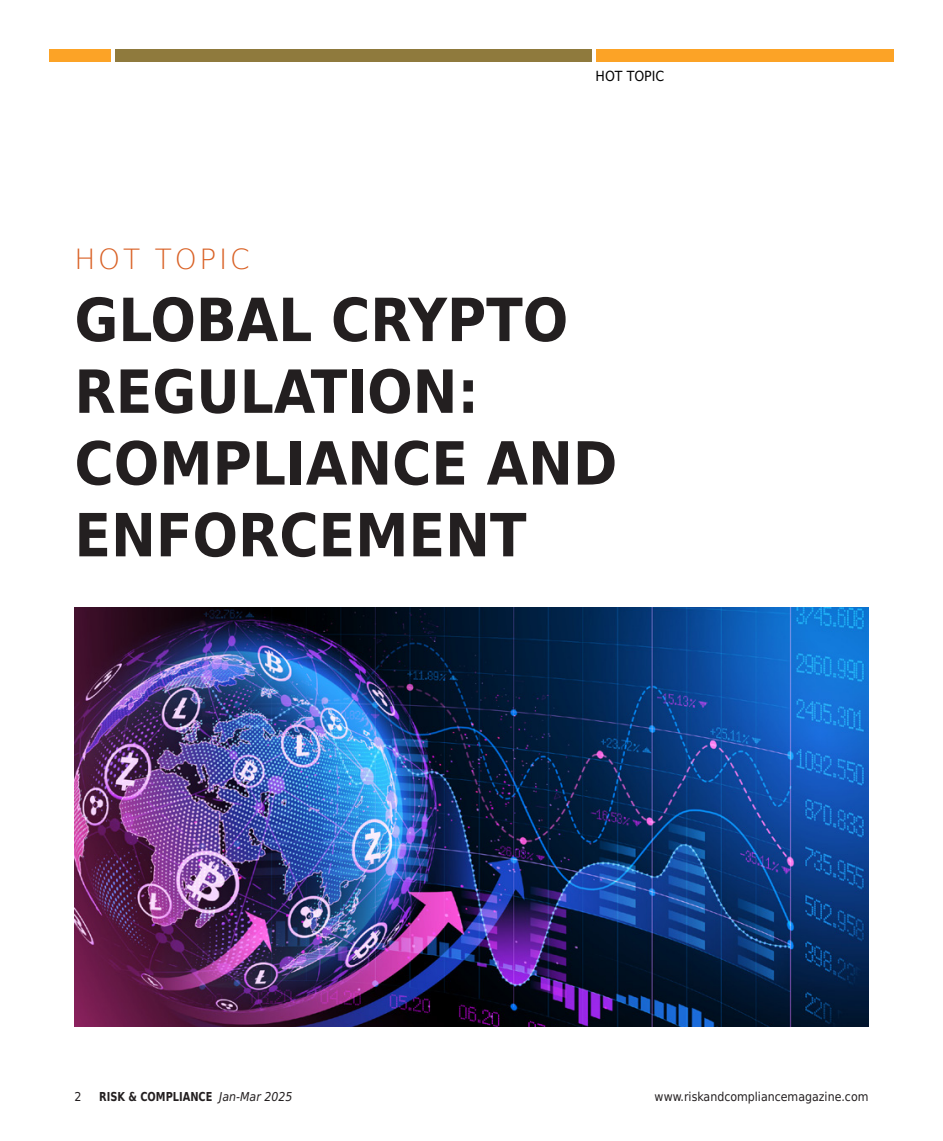
<style>
.page{position:relative;width:943px;height:1141px;background:#fff}
.page>*{position:absolute;margin:0;border:0;box-sizing:border-box;transform-origin:0 0}
.t1{font:700 59.5px/71.8px "DejaVu Sans Condensed";color:#231f20}
.t2{font:200 28px "DejaVu Sans";letter-spacing:.1em;color:#d96125}
.t3{font:14px "DejaVu Sans Condensed";color:#000}
.t4{font:12.25px "DejaVu Sans Condensed";color:#231f20}
.t5{font:700 12.25px "DejaVu Sans";color:#231f20;scale:.8 1}
.s1{font-family:"DejaVu Sans Condensed";font-weight:400;font-style:italic}
</style>
<div class="page">
<div style="left:595px;top:50px;width:298px;height:12px;background:#fca326"></div>
<div style="left:115px;top:50px;width:477px;height:12px;background:#8f7a3d"></div>
<div style="left:50px;top:50px;width:61px;height:12px;background:#fca326"></div>
<img style="left:74px;top:608px;width:794px;height:419px">
<p class="t3" style="left:595px;top:64px;width:70px">HOT TOPIC</p>
<p class="t2" style="left:74px;top:238px;width:177px">HOT TOPIC</p>
<p class="t1" style="left:74px;top:282px;width:544px">GLOBAL CRYPTO<br>REGULATION:<br>COMPLIANCE AND<br>ENFORCEMENT</p>
<p class="t4" style="left:74px;top:1086px;width:9px">2</p>
<p class="t5" style="left:99px;top:1086px;width:243px">RISK &amp; COMPLIANCE <span class="s1">Jan-Mar 2025</span></p>
<p class="t4" style="left:654px;top:1086px;width:215px">www.riskandcompliancemagazine.com</p>
</div>
